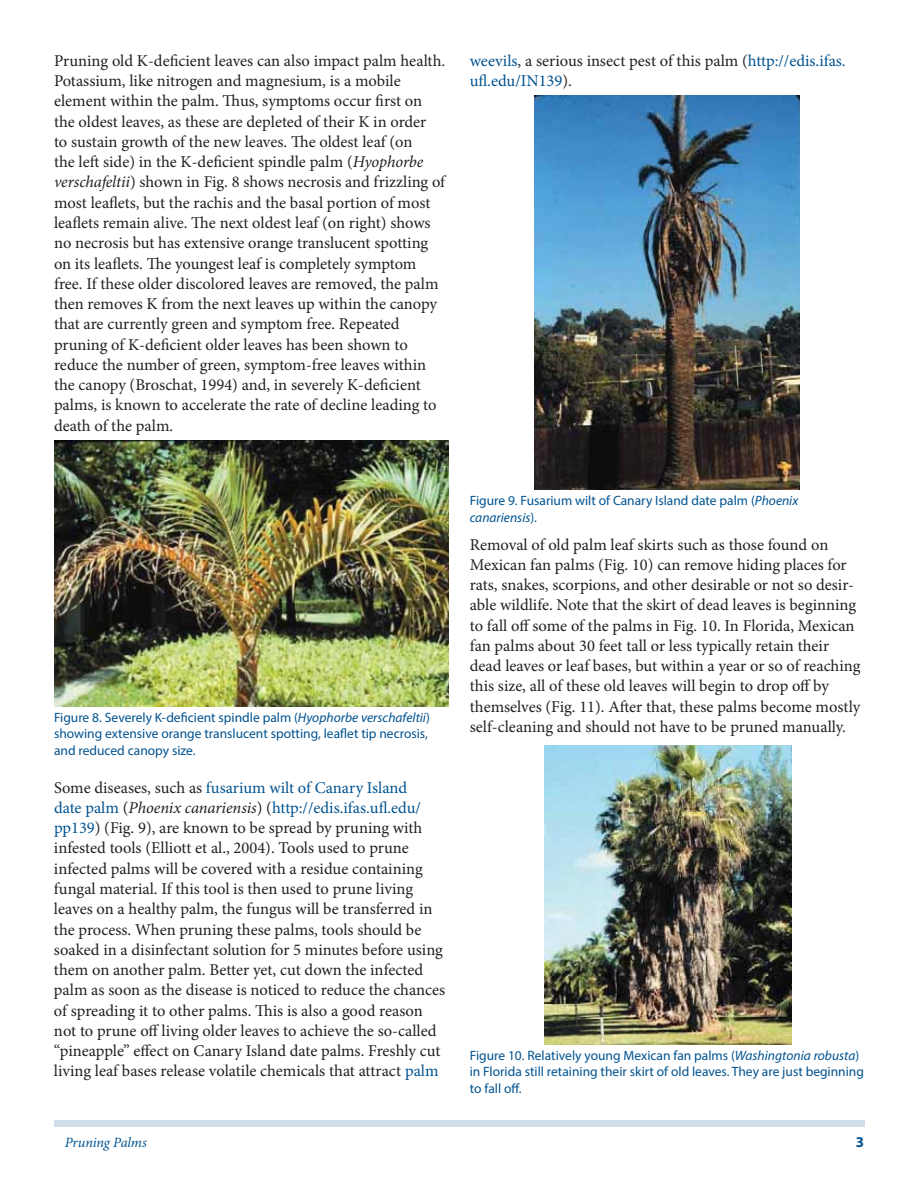
<style>
.page{position:relative;width:918px;height:1188px;background:#fff}
.page>*{position:absolute;margin:0;border:0;box-sizing:border-box;transform-origin:0 0}
.t1{font:16.5px/20.2px "Minion Pro";color:#231f20}
.t2{font:16.5px/20.2px "Minion Pro";color:#005391}
.t3{font:700 15px "Myriad Pro";color:#005391}
.t4{font:italic 14.25px "Minion Pro";letter-spacing:-.015em;color:#005391}
.t5{font:13.5px/16.5px "Myriad Pro";color:#005391}
.s1{font-style:italic}
.s2{color:#231f20}
.s3{color:#005391}
</style>
<div class="page">
<div style="left:54px;top:1120px;width:810px;height:7px;background:#d0dde8"></div>
<img style="left:54px;top:441px;width:394px;height:265px">
<img style="left:535px;top:95px;width:264px;height:395px">
<img style="left:544px;top:745px;width:247px;height:299px">
<p class="t1" style="left:54px;top:52px;width:393px">Pruning old K-deficient leaves can also impact palm health.<br>Potassium, like nitrogen and magnesium, is a mobile element within the palm. Thus, symptoms occur first on the oldest leaves, as these are depleted of their K in order<br>to sustain growth of the new leaves. The oldest leaf (on<br>the left side) in the K-deficient spindle palm (<span class="s1">Hyophorbe verschafeltii</span>) shown in Fig. 8 shows necrosis and frizzling of most leaflets, but the rachis and the basal portion of most leaflets remain alive. The next oldest leaf (on right) shows no necrosis but has extensive orange translucent spotting on its leaflets. The youngest leaf is completely symptom free. If these older discolored leaves are removed, the palm then removes K from the next leaves up within the canopy that are currently green and symptom free. Repeated pruning of K-deficient older leaves has been shown to reduce the number of green, symptom-free leaves within the canopy (Broschat, 1994) and, in severely K-deficient palms, is known to accelerate the rate of decline leading to death of the palm.</p>
<p class="t2" style="left:470px;top:52px;width:377px">weevils<span class="s2">, a serious insect pest of this palm (</span>http://edis.ifas. ufl.edu/IN139<span class="s2">).</span></p>
<p class="t5" style="left:54px;top:710px;width:377px">Figure 8. Severely K-deficient spindle palm (<span class="s1">Hyophorbe verschafeltii</span>) showing extensive orange translucent spotting, leaflet tip necrosis, and reduced canopy size.</p>
<p class="t1" style="left:54px;top:779px;width:393px">Some diseases, such as <span class="s3">fusarium wilt of Canary Island<br>date palm</span> (<span class="s1">Phoenix canariensis</span>) (<span class="s3">http://edis.ifas.ufl.edu/ pp139</span>) (Fig. 9), are known to be spread by pruning with infested tools (Elliott et al., 2004). Tools used to prune infected palms will be covered with a residue containing fungal material. If this tool is then used to prune living leaves on a healthy palm, the fungus will be transferred in the process. When pruning these palms, tools should be soaked in a disinfectant solution for 5 minutes before using them on another palm. Better yet, cut down the infected palm as soon as the disease is noticed to reduce the chances of spreading it to other palms. This is also a good reason not to prune off living older leaves to achieve the so-called “pineapple” effect on Canary Island date palms. Freshly cut living leaf bases release volatile chemicals that attract <span class="s3">palm</span></p>
<p class="t5" style="left:470px;top:493px;width:330px">Figure 9. Fusarium wilt of Canary Island date palm (<span class="s1">Phoenix canariensis</span>).</p>
<p class="t1" style="left:470px;top:536px;width:392px">Removal of old palm leaf skirts such as those found on Mexican fan palms (Fig. 10) can remove hiding places for rats, snakes, scorpions, and other desirable or not so desir&shy;able wildlife. Note that the skirt of dead leaves is beginning to fall off some of the palms in Fig. 10. In Florida, Mexican fan palms about 30 feet tall or less typically retain their dead leaves or leaf bases, but within a year or so of reaching this size, all of these old leaves will begin to drop off by themselves (Fig. 11). After that, these palms become mostly self-cleaning and should not have to be pruned manually.</p>
<p class="t5" style="left:470px;top:1048px;width:396px">Figure 10. Relatively young Mexican fan palms (<span class="s1">Washingtonia robusta</span>) in Florida still retaining their skirt of old leaves. They are just beginning to fall off.</p>
<p class="t4" style="left:65px;top:1137px;width:84px">Pruning Palms</p>
<p class="t3" style="left:856px;top:1137px;width:10px">3</p>
</div>
